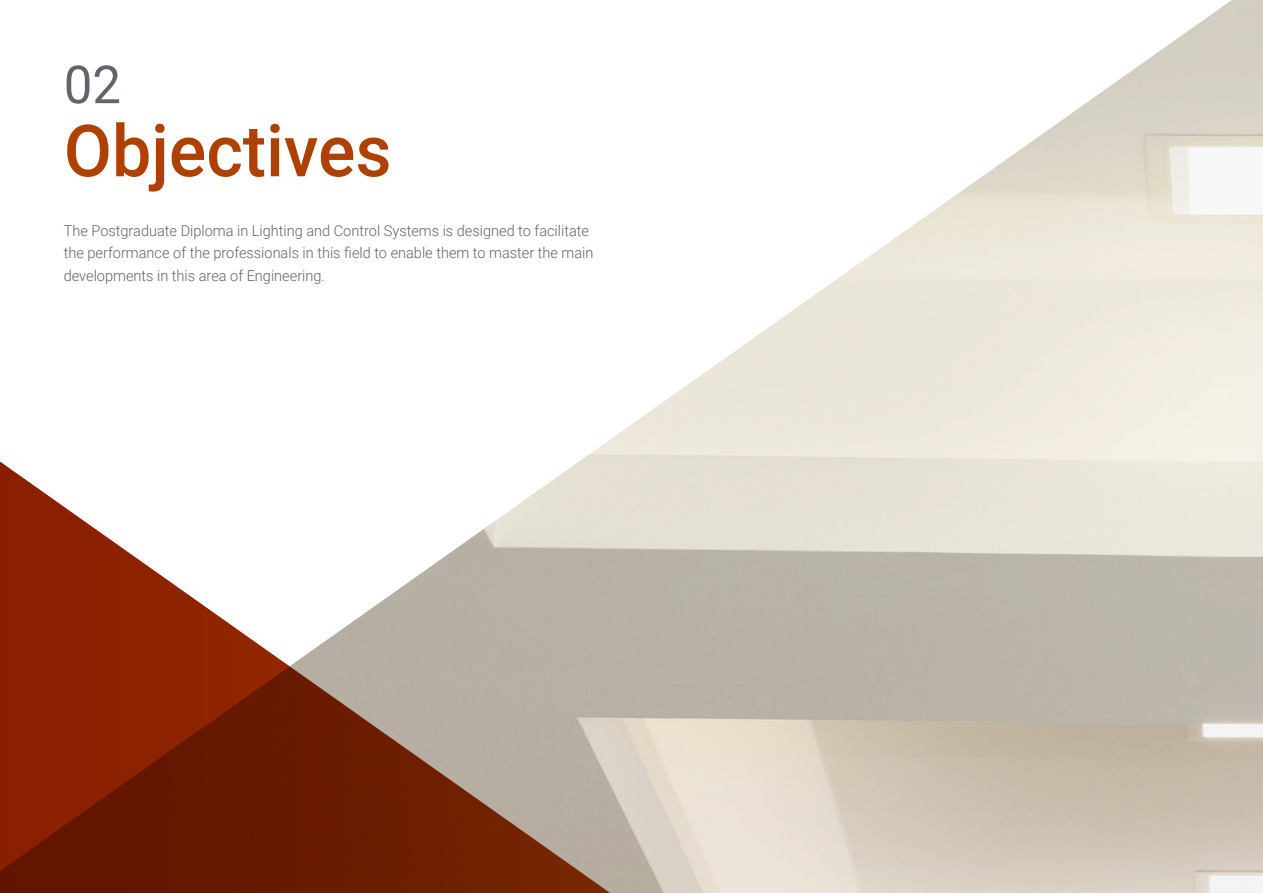
<style>
.page{position:relative;width:1263px;height:893px;background:#fff}
.page>*{position:absolute;margin:0;border:0;box-sizing:border-box;transform-origin:0 0}
.t1{font:500 72px "Roboto";color:#ae4000}
.t2{font:52.5px "Roboto";color:#61646a}
.t3{font:300 15px/22.5px "Roboto";color:#61646a}
</style>
<div class="page">
<svg style="left:0;top:446px;width:640px;height:447px"></svg>
<h2 class="t2" style="left:64px;top:48px;width:59px">02</h2>
<h1 class="t1" style="left:64px;top:100px;width:329px">Objectives</h1>
<p class="t3" style="left:64px;top:218px;width:531px">The Postgraduate Diploma in Lighting and Control Systems is designed to facilitate the performance of the professionals in this field to enable them to master the main developments in this area of Engineering.</p>
</div>
